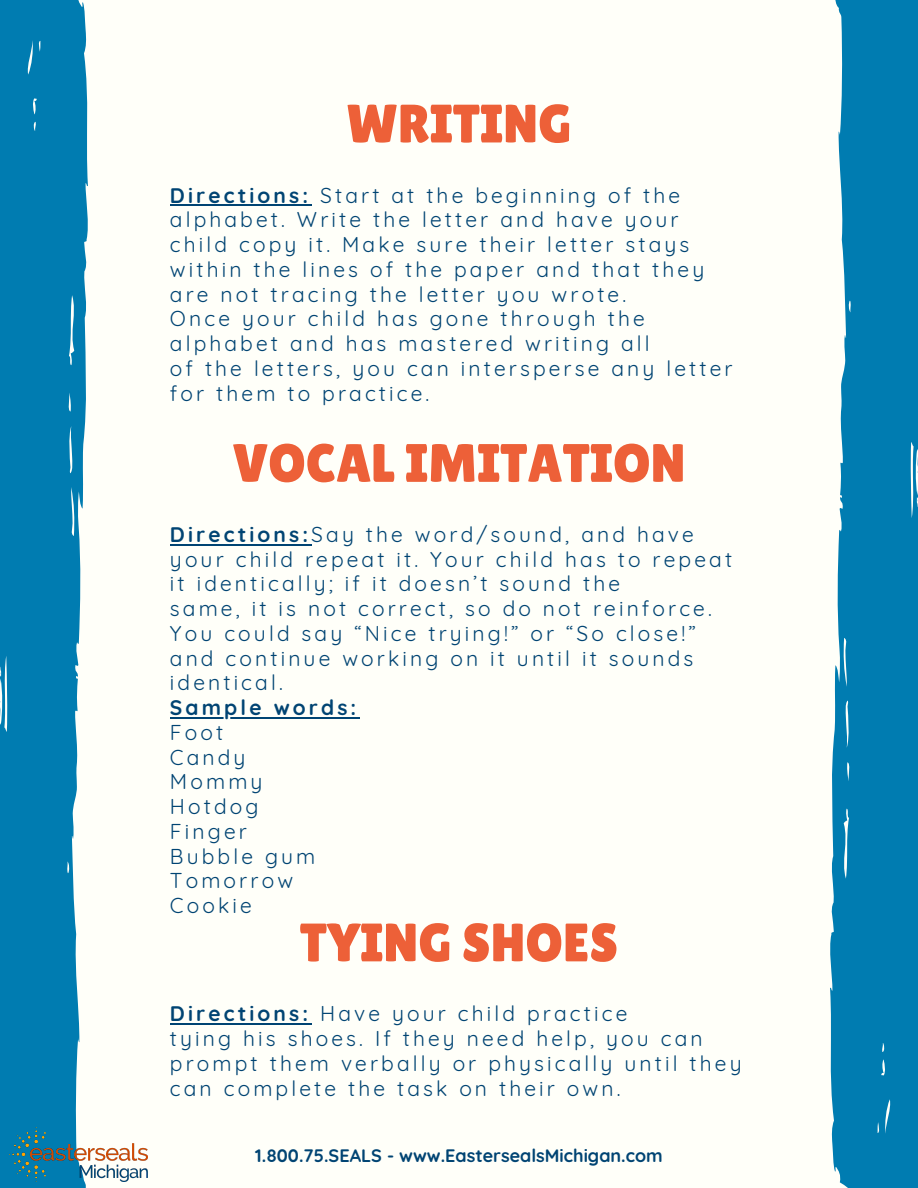
<style>
.page{position:relative;width:918px;height:1188px;background:#fffff9}
.page>*{position:absolute;margin:0;border:0;box-sizing:border-box;transform-origin:0 0}
.t1{font:54px "Lilita One";color:#ed6038}
.t2{font:21px/24.8px "Quicksand";letter-spacing:.15em;color:#004473}
.t3{font:700 21px "Quicksand";letter-spacing:.15em;color:#004473}
.t4{font:700 18px "Quicksand";color:#004473}
.s1{font-weight:700}
</style>
<div class="page">
<svg style="left:830px;top:0;width:88px;height:1188px;fill:#007cb1"></svg>
<svg style="left:0;top:0;width:88px;height:1188px;fill:#007cb1"></svg>
<img style="left:9px;top:1128px;width:139px;height:54px">
<hr style="left:170px;top:544px;width:141px;height:1px;background:#004473">
<hr style="left:170px;top:717px;width:190px;height:2px;background:#004473">
<hr style="left:170px;top:204px;width:141px;height:2px;background:#004473">
<hr style="left:170px;top:1023px;width:141px;height:2px;background:#004473">
<h1 class="t1" style="left:346px;top:93px;width:227px">WRITING</h1>
<p class="t2" style="left:170px;top:182px;width:564px"><span class="s1">Directions:</span> Start at the beginning of the alphabet. Write the letter and have your child copy it. Make sure their letter stays within the lines of the paper and that they are not tracing the letter you wrote.<br>Once your child has gone through the alphabet and has mastered writing all<br>of the letters, you can intersperse any letter for them to practice.</p>
<h1 class="t1" style="left:232px;top:432px;width:455px">VOCAL IMITATION</h1>
<p class="t2" style="left:170px;top:522px;width:564px"><span class="s1">Directions:</span>Say the word/sound, and have your child repeat it. Your child has to repeat it identically; if it doesn’t sound the<br>same, it is not correct, so do not reinforce.<br>You could say “Nice trying!” or “So close!” and continue working on it until it sounds identical.</p>
<p class="t3" style="left:170px;top:694px;width:188px">Sample words:</p>
<p class="t2" style="left:170px;top:720px;width:147px">Foot<br>Candy<br>Mommy<br>Hotdog<br>Finger<br>Bubble gum<br>Tomorrow<br>Cookie</p>
<h1 class="t1" style="left:300px;top:912px;width:320px">TYING SHOES</h1>
<p class="t2" style="left:170px;top:1001px;width:573px"><span class="s1">Directions:</span> Have your child practice<br>tying his shoes. If they need help, you can prompt them verbally or physically until they can complete the task on their own.</p>
<p class="t4" style="left:255px;top:1144px;width:409px">1.800.75.SEALS - www.EastersealsMichigan.com</p>
</div>
